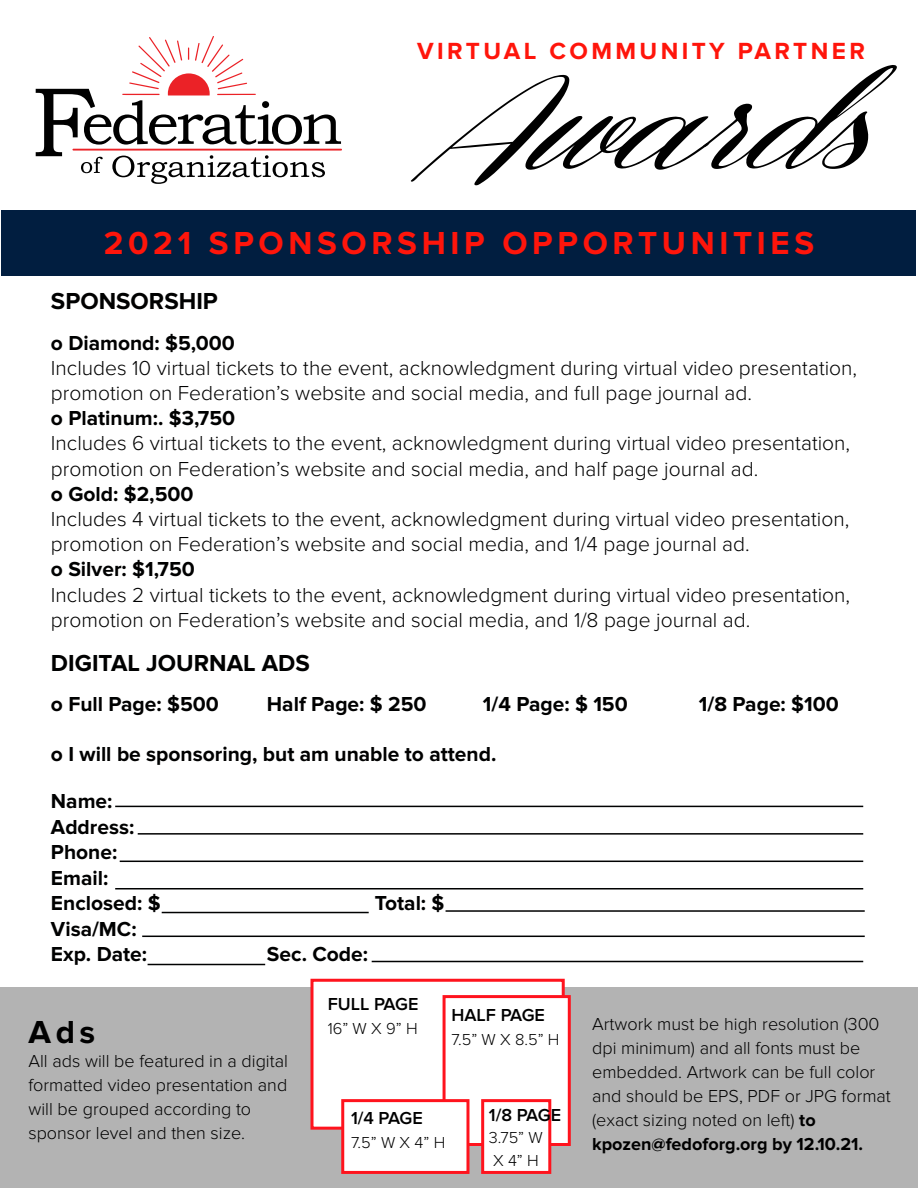
<style>
.page{position:relative;width:918px;height:1188px;background:#fff}
.page>*{position:absolute;margin:0;border:0;box-sizing:border-box;transform-origin:0 0}
.t1{font:99px "Coneria Script Slanted Demo";color:#000}
.t2{font:700 33px "Proxima Nova";letter-spacing:.14em;color:#ff150b}
.t3{font:700 33px "Proxima Nova";color:#000}
.t4{font:700 24.15px "Proxima Nova";letter-spacing:.14em;color:#ff150b}
.t5{font:700 24px "Proxima Nova";color:#000101}
.t6{font:300 21px/25.2px "Proxima Nova";color:#000101}
.t7{font:700 21px/25.5px "Proxima Nova";color:#000101}
.t8{font:300 18px/24px "Proxima Nova";color:#000}
.t9{font:600 18px "Proxima Nova";color:#000}
.t10{font:300 16.5px/22.5px "Proxima Nova";color:#000}
.s1{font-weight:700}
</style>
<div class="page">
<hr style="left:72px;top:149px;width:270px;height:2px;background:#eb2227">
<svg style="left:36px;top:36px;width:305px;height:148px"></svg>
<div style="left:2px;top:210px;width:914px;height:65px;background:#011e40"></div>
<div style="left:0;top:988px;width:918px;height:200px;background:#b3b3b3"></div>
<div style="left:310px;top:979px;width:255px;height:151px;background:#fff;border:3px solid #ff131d"></div>
<div style="left:443px;top:995px;width:128px;height:151px;background:#fff;border:3px solid #ff131d"></div>
<div style="left:341px;top:1099px;width:128px;height:75px;background:#fff;border:3px solid #ff131d"></div>
<div style="left:481px;top:1099px;width:70px;height:75px;background:#fff;border:3px solid #ff131d"></div>
<hr style="left:115px;top:806px;width:748px;height:1px;background:#000101">
<hr style="left:138px;top:833px;width:725px;height:2px;background:#000101">
<hr style="left:120px;top:861px;width:743px;height:1px;background:#000101">
<hr style="left:115px;top:888px;width:748px;height:2px;background:#000101">
<hr style="left:142px;top:936px;width:723px;height:1px;background:#000101">
<hr style="left:162px;top:912px;width:207px;height:1px;background:#000101">
<hr style="left:446px;top:910px;width:419px;height:2px;background:#000101">
<hr style="left:372px;top:961px;width:491px;height:1px;background:#000101">
<hr style="left:148px;top:964px;width:117px;height:1px;background:#000101">
<p class="t4" style="left:417px;top:37px;width:449px">VIRTUAL COMMUNITY PARTNER</p>
<h1 class="t1" style="left:417px;top:75px;width:481px">Awards</h1>
<h2 class="t2" style="left:104px;top:224px;width:712px">2021 SPONSORSHIP OPPORTUNITIES</h2>
<p class="t5" style="left:51px;top:288px;width:168px">SPONSORSHIP</p>
<p class="t7" style="left:51px;top:330px;width:185px">o Diamond: $5,000</p>
<p class="t6" style="left:51px;top:355px;width:808px">Includes 10 virtual tickets to the event, acknowledgment during virtual video presentation, promotion on Federation’s website and social media, and full page journal ad.</p>
<p class="t7" style="left:51px;top:406px;width:186px">o Platinum:. $3,750</p>
<p class="t6" style="left:51px;top:431px;width:801px">Includes 6 virtual tickets to the event, acknowledgment during virtual video presentation, promotion on Federation’s website and social media, and half page journal ad.</p>
<p class="t7" style="left:51px;top:482px;width:144px">o Gold: $2,500</p>
<p class="t6" style="left:51px;top:507px;width:800px">Includes 4 virtual tickets to the event, acknowledgment during virtual video presentation, promotion on Federation’s website and social media, and 1/4 page journal ad.</p>
<p class="t7" style="left:51px;top:557px;width:145px">o Silver: $1,750</p>
<p class="t6" style="left:51px;top:582px;width:801px">Includes 2 virtual tickets to the event, acknowledgment during virtual video presentation, promotion on Federation’s website and social media, and 1/8 page journal ad.</p>
<p class="t5" style="left:51px;top:649px;width:260px">DIGITAL JOURNAL ADS</p>
<p class="t7" style="left:51px;top:692px;width:169px">o Full Page: $500</p>
<p class="t7" style="left:267px;top:692px;width:161px">Half Page: $ 250</p>
<p class="t7" style="left:483px;top:692px;width:146px">1/4 Page: $ 150</p>
<p class="t7" style="left:699px;top:692px;width:141px">1/8 Page: $100</p>
<p class="t7" style="left:51px;top:742px;width:447px">o I will be sponsoring, but am unable to attend.</p>
<p class="t7" style="left:51px;top:789px;width:111px">Name:<br>Address:<br>Phone:<br>Email:<br>Enclosed: $</p>
<p class="t7" style="left:375px;top:891px;width:71px">Total: $</p>
<p class="t7" style="left:51px;top:916px;width:98px">Visa/MC:<br>Exp. Date:</p>
<p class="t7" style="left:267px;top:942px;width:103px">Sec. Code:</p>
<h2 class="t3" style="left:28px;top:1013px;width:68px">Ads</h2>
<p class="t8" style="left:28px;top:1049px;width:261px">All ads will be featured in a digital formatted video presentation and will be grouped according to sponsor level and then size.</p>
<p class="t9" style="left:328px;top:994px;width:92px">FULL PAGE</p>
<p class="t10" style="left:328px;top:1018px;width:91px">16” W X 9” H</p>
<p class="t9" style="left:452px;top:1005px;width:95px">HALF PAGE</p>
<p class="t10" style="left:452px;top:1029px;width:110px">7.5” W X 8.5” H</p>
<p class="t9" style="left:351px;top:1108px;width:73px">1/4 PAGE</p>
<p class="t10" style="left:351px;top:1131px;width:96px">7.5” W X 4” H</p>
<p class="t9" style="left:489px;top:1105px;width:74px">1/8 PAGE</p>
<p class="t10" style="left:489px;top:1127px;width:55px">3.75” W<br>X 4” H</p>
<p class="t8" style="left:592px;top:1012px;width:300px">Artwork must be high resolution (300 dpi minimum) and all fonts must be embedded. Artwork can be full color and should be EPS, PDF or JPG format (exact sizing noted on left) <span class="s1">to kpozen@fedoforg.org by 12.10.21.</span></p>
</div>
